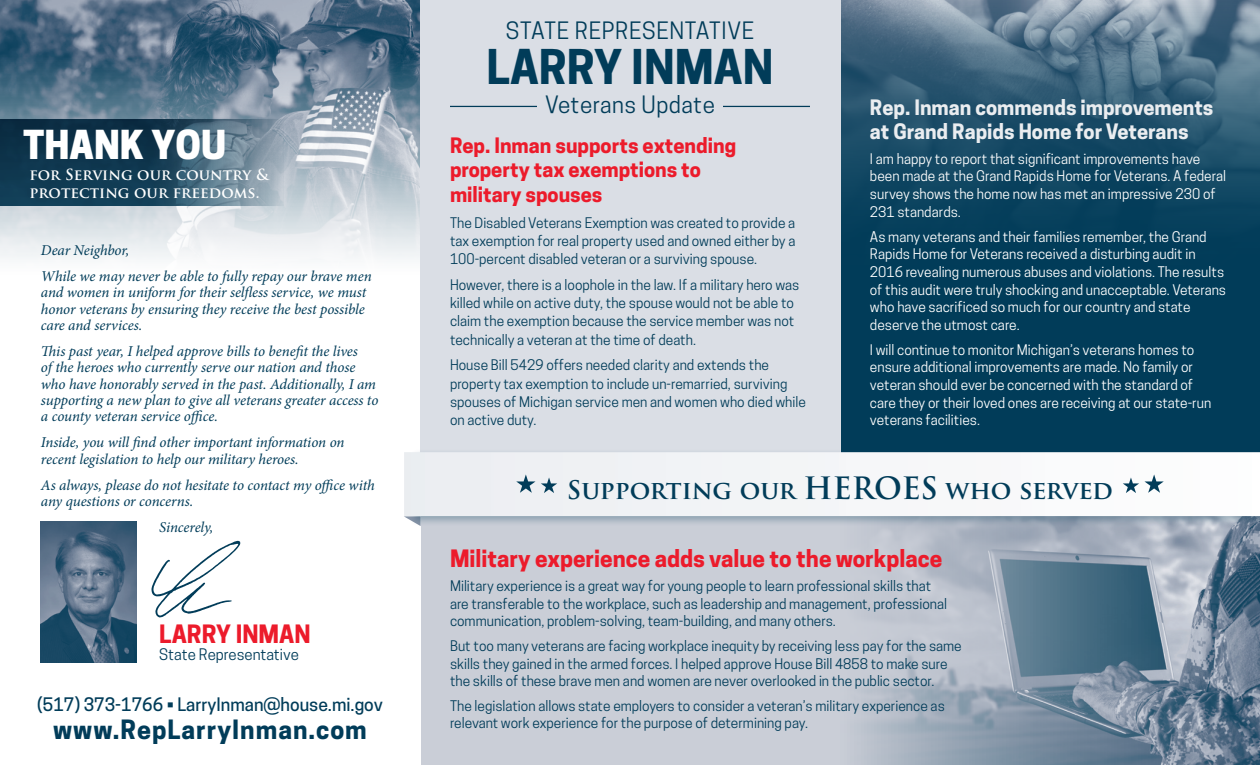
<style>
.page{position:relative;width:1260px;height:765px;background:#fff}
.page>*{position:absolute;margin:0;border:0;box-sizing:border-box;transform-origin:0 0}
.t1{font:700 45px "Cooper Hewitt";color:#013c59}
.t2{font:800 37.5px "Cooper Hewitt";color:#fff}
.t3{font:700 25px "Trajan Pro";letter-spacing:-.01em;color:#013c59}
.t4{font:700 25px "Cooper Hewitt";letter-spacing:.04em;color:#013c59}
.t5{font:700 23.75px "Cooper Hewitt";color:#ec1b2b}
.t6{font:700 22.5px "Cooper Hewitt";color:#ec1b2b}
.t7{font:22.5px "Cooper Hewitt";letter-spacing:.02em;color:#013c59}
.t8{font:700 20px/24.9px "Cooper Hewitt";color:#ec1b2b}
.t9{font:700 20px/24.1px "Cooper Hewitt";color:#eaedf0}
.t10{font:500 17.5px "Cooper Hewitt";color:#013c59}
.t11{font:italic 15px/16.2px "Minion Pro";letter-spacing:-.01em;color:#013c59}
.t12{font:700 15px/18px "Trajan Pro";color:#fff}
.t13{font:15px "Cooper Hewitt";color:#013c59}
.t14{font:13.75px/18.4px "Cooper Hewitt";color:#013c59}
.t15{font:13.75px/17.6px "Cooper Hewitt";color:#fff}
.s1{font-size:30px}
</style>
<div class="page">
<div style="left:840px;top:0;width:420px;height:493px;background:#013c59"></div>
<img style="left:840px;top:0;width:420px;height:302px">
<div style="left:420px;top:0;width:420px;height:493px;background:#dadee5"></div>
<img style="left:0;top:0;width:420px;height:259px">
<img style="left:41px;top:522px;width:96px;height:140px">
<img style="left:151px;top:540px;width:90px;height:78px">
<svg style="left:0;top:119px;width:284px;height:87px;background:#315468"></svg>
<svg style="left:421px;top:527px;width:839px;height:238px;background:#abb5c2"></svg>
<hr style="left:450px;top:106px;width:360px;height:1px;background:#013c59">
<div style="left:537px;top:97px;width:186px;height:19px;background:#dadee5"></div>
<svg style="left:404px;top:516px;width:5px;height:4px"></svg>
<div style="left:409px;top:449px;width:851px;height:78px;background:#013c59;opacity:.3"></div>
<svg style="left:404px;top:452px;width:856px;height:64px"></svg>
<svg style="left:1123px;top:474px;width:41px;height:19px"></svg>
<svg style="left:516px;top:474px;width:41px;height:19px"></svg>
<p class="t2" style="left:23px;top:122px;width:205px">THANK YOU</p>
<p class="t12" style="left:29px;top:166px;width:241px">for Serving our country &amp; protecting our freedoms.</p>
<p class="t11" style="left:41px;top:242px;width:90px">Dear Neighbor,</p>
<p class="t11" style="left:41px;top:268px;width:332px">While we may never be able to fully repay our brave men and women in uniform for their selfless service, we must honor veterans by ensuring they receive the best possible care and services.</p>
<p class="t11" style="left:41px;top:343px;width:339px">This past year, I helped approve bills to benefit the lives<br>of the heroes who currently serve our nation and those who have honorably served in the past. Additionally, I am supporting a new plan to give all veterans greater access to a county veteran service office.</p>
<p class="t11" style="left:41px;top:434px;width:305px">Inside, you will find other important information on recent legislation to help our military heroes.</p>
<p class="t11" style="left:41px;top:477px;width:335px">As always, please do not hesitate to contact my office with any questions or concerns.</p>
<p class="t11" style="left:159px;top:519px;width:55px">Sincerely,</p>
<p class="t5" style="left:159px;top:620px;width:153px">LARRY INMAN</p>
<p class="t13" style="left:159px;top:646px;width:141px">State Representative</p>
<p class="t10" style="left:37px;top:694px;width:347px">(517) 373-1766 • LarryInman@house.mi.gov</p>
<p class="t4" style="left:53px;top:714px;width:315px">www.RepLarryInman.com</p>
<p class="t7" style="left:506px;top:18px;width:250px">STATE REPRESENTATIVE</p>
<p class="t1" style="left:487px;top:41px;width:288px">LARRY INMAN</p>
<p class="t7" style="left:545px;top:91px;width:171px">Veterans Update</p>
<p class="t8" style="left:450px;top:133px;width:288px">Rep. Inman supports extending property tax exemptions to military spouses</p>
<p class="t14" style="left:450px;top:213px;width:347px;text-align:justify">The Disabled Veterans Exemption was created to provide a tax exemption for real property used and owned either by a 100-percent disabled veteran or a surviving spouse.</p>
<p class="t14" style="left:450px;top:276px;width:351px">However, there is a loophole in the law. If a military hero was killed while on active duty, the spouse would not be able to claim the exemption because the service member was not technically a veteran at the time of death.</p>
<p class="t14" style="left:450px;top:356px;width:357px">House Bill 5429 offers needed clarity and extends the property tax exemption to include un-remarried, surviving spouses of Michigan service men and women who died while on active duty.</p>
<p class="t9" style="left:870px;top:95px;width:345px">Rep. Inman commends improvements at Grand Rapids Home for Veterans</p>
<p class="t15" style="left:870px;top:150px;width:358px">I am happy to report that significant improvements have been made at the Grand Rapids Home for Veterans. A federal survey shows the home now has met an impressive 230 of 231 standards.</p>
<p class="t15" style="left:870px;top:228px;width:358px">As many veterans and their families remember, the Grand Rapids Home for Veterans received a disturbing audit in 2016 revealing numerous abuses and violations. The results of this audit were truly shocking and unacceptable. Veterans who have sacrificed so much for our country and state deserve the utmost care.</p>
<p class="t15" style="left:870px;top:341px;width:343px">I will continue to monitor Michigan’s veterans homes to ensure additional improvements are made. No family or veteran should ever be concerned with the standard of care they or their loved ones are receiving at our state-run veterans facilities.</p>
<p class="t3" style="left:567px;top:474px;width:548px">Supporting our <span class="s1">HEROES</span> who served</p>
<p class="t6" style="left:450px;top:545px;width:494px">Military experience adds value to the workplace</p>
<p class="t14" style="left:450px;top:578px;width:499px;line-height:17.5px">Military experience is a great way for young people to learn professional skills that are transferable to the workplace, such as leadership and management, professional communication, problem-solving, team-building, and many others.</p>
<p class="t14" style="left:450px;top:637px;width:513px;line-height:17.5px">But too many veterans are facing workplace inequity by receiving less pay for the same skills they gained in the armed forces. I helped approve House Bill 4858 to make sure the skills of these brave men and women are never overlooked in the public sector.</p>
<p class="t14" style="left:450px;top:697px;width:496px;line-height:17.5px">The legislation allows state employers to consider a veteran’s military experience as relevant work experience for the purpose of determining pay.</p>
</div>
